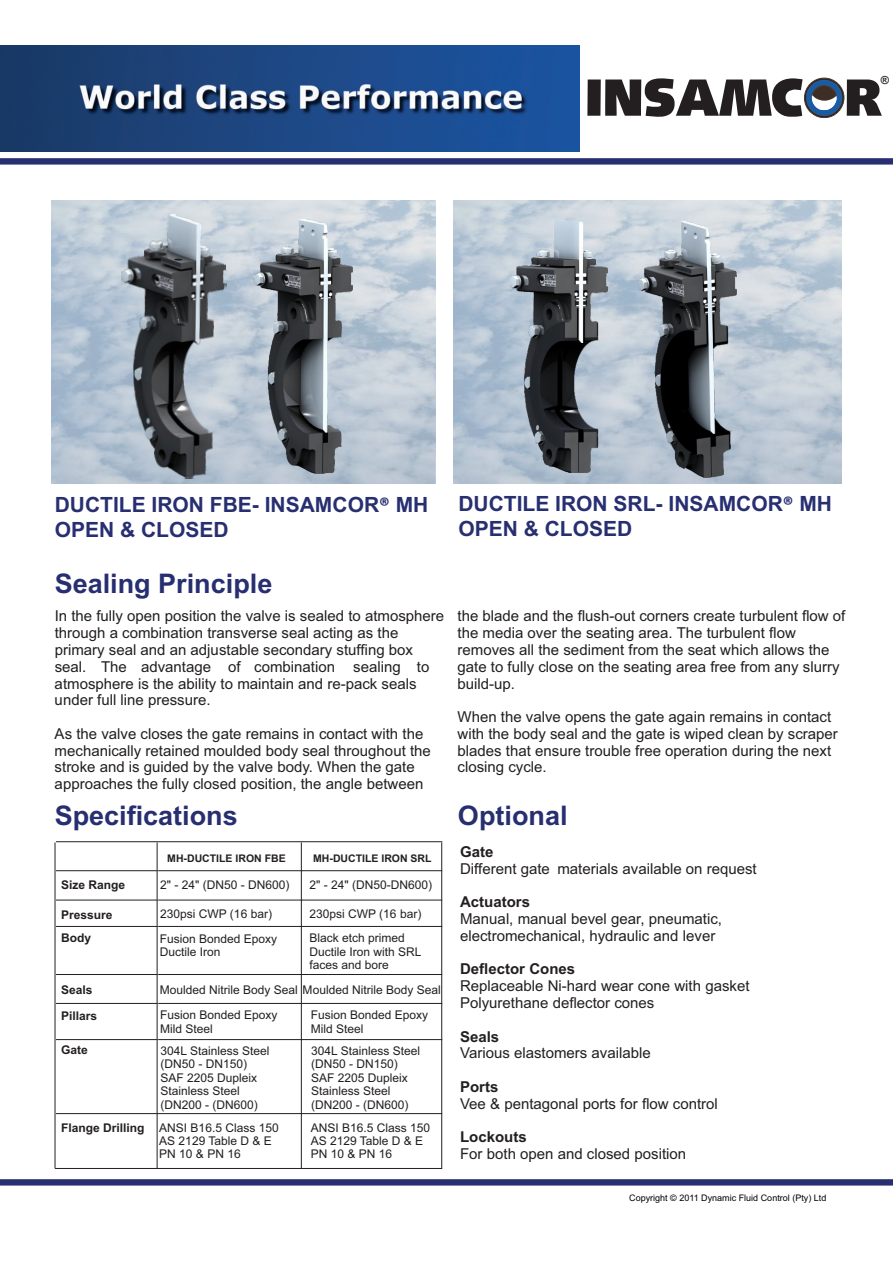
<style>
.page{position:relative;width:893px;height:1262px;background:#fff}
.page>*{position:absolute;margin:0;border:0;box-sizing:border-box;transform-origin:0 0}
.t1{font:700 27px "Arial";color:#272f71}
.t2{font:700 21px/24.6px "Arial";color:#272f71}
.t3{font:15px/16.8px "Arial";color:#231f20}
.t4{font:700 15px "Arial";color:#231f20}
.t5{font:12px/13.4px "Arial";color:#231f20}
.t6{font:700 12px/23.4px "Arial";color:#231f20}
.t7{font:700 11.25px "Arial";color:#231f20}
.t8{font:700 10.5px "Arial";color:#231f20}
.t9{font:9px "Arial";color:#000}
.s1{font-family:"Calibri"}
</style>
<div class="page">
<div style="left:0;top:158px;width:893px;height:7px;background:#272f71"></div>
<div style="left:0;top:1179px;width:893px;height:6px;background:#272f71"></div>
<img style="left:0;top:46px;width:579px;height:105px">
<img style="left:51px;top:201px;width:384px;height:283px">
<img style="left:453px;top:201px;width:388px;height:283px">
<img style="left:121px;top:214px;width:107px;height:265px">
<img style="left:253px;top:219px;width:99px;height:254px">
<svg style="left:54px;top:921px;width:387px;height:7px"></svg>
<svg style="left:54px;top:1107px;width:247px;height:7px"></svg>
<svg style="left:54px;top:1136px;width:247px;height:7px"></svg>
<hr style="left:55px;top:842px;width:1px;height:326px;background:#231f20">
<hr style="left:56px;top:841px;width:386px;height:1px;background:#231f20">
<hr style="left:56px;top:870px;width:101px;height:1px;background:#231f20">
<hr style="left:157px;top:842px;width:1px;height:326px;background:#231f20">
<hr style="left:158px;top:870px;width:144px;height:1px;background:#231f20">
<hr style="left:301px;top:842px;width:1px;height:326px;background:#231f20">
<hr style="left:441px;top:842px;width:1px;height:326px;background:#231f20">
<hr style="left:301px;top:870px;width:141px;height:1px;background:#231f20">
<hr style="left:56px;top:899px;width:101px;height:1px;background:#231f20">
<hr style="left:158px;top:899px;width:144px;height:1px;background:#231f20">
<hr style="left:301px;top:899px;width:141px;height:1px;background:#231f20">
<hr style="left:56px;top:926px;width:101px;height:1px;background:#231f20">
<hr style="left:158px;top:926px;width:144px;height:1px;background:#231f20">
<hr style="left:301px;top:926px;width:141px;height:1px;background:#231f20">
<hr style="left:56px;top:974px;width:101px;height:1px;background:#231f20">
<hr style="left:158px;top:974px;width:144px;height:1px;background:#231f20">
<hr style="left:301px;top:974px;width:141px;height:1px;background:#231f20">
<hr style="left:56px;top:1003px;width:101px;height:1px;background:#231f20">
<hr style="left:158px;top:1003px;width:144px;height:1px;background:#231f20">
<hr style="left:301px;top:1003px;width:141px;height:1px;background:#231f20">
<hr style="left:56px;top:1039px;width:101px;height:1px;background:#231f20">
<hr style="left:158px;top:1039px;width:144px;height:1px;background:#231f20">
<hr style="left:301px;top:1039px;width:141px;height:1px;background:#231f20">
<hr style="left:56px;top:1113px;width:101px;height:1px;background:#231f20">
<hr style="left:157px;top:1113px;width:145px;height:1px;background:#231f20">
<hr style="left:301px;top:1113px;width:141px;height:1px;background:#231f20">
<hr style="left:55px;top:1168px;width:102px;height:1px;background:#231f20">
<hr style="left:156px;top:1168px;width:146px;height:1px;background:#231f20">
<hr style="left:301px;top:1168px;width:141px;height:1px;background:#231f20">
<img style="left:510px;top:220px;width:98px;height:252px">
<img style="left:638px;top:221px;width:98px;height:256px">
<div style="left:587px;top:79px;width:13px;height:37px;background:#231f20"></div>
<svg style="left:605px;top:78px;width:276px;height:40px"></svg>
<p class="t7" style="left:880px;top:76px;width:10px">®</p>
<h2 class="t2" style="left:55px;top:494px;width:375px">DUCTILE IRON FBE- INSAMCOR<span class="s1">®</span> MH<br>OPEN &amp; CLOSED</h2>
<h2 class="t2" style="left:458px;top:493px;width:375px">DUCTILE IRON SRL- INSAMCOR<span class="s1">®</span> MH<br>OPEN &amp; CLOSED</h2>
<h1 class="t1" style="left:55px;top:573px;width:219px">Sealing Principle</h1>
<p class="t3" style="left:55px;top:609px;width:391px">In the fully open position the valve is sealed to atmosphere through a combination transverse seal acting as the primary seal and an adjustable secondary stuffing box seal. The advantage of combination sealing to atmosphere is the ability to maintain and re-pack seals under full line pressure.</p>
<p class="t3" style="left:55px;top:726px;width:378px">As the valve closes the gate remains in contact with the mechanically retained moulded body seal throughout the stroke and is guided by the valve body. When the gate approaches the fully closed position, the angle between</p>
<p class="t3" style="left:457px;top:609px;width:389px">the blade and the flush-out corners create turbulent flow of the media over the seating area. The turbulent flow removes all the sediment from the seat which allows the gate to fully close on the seating area free from any slurry build-up.</p>
<p class="t3" style="left:457px;top:709px;width:382px">When the valve opens the gate again remains in contact with the body seal and the gate is wiped clean by scraper blades that ensure trouble free operation during the next closing cycle.</p>
<h1 class="t1" style="left:55px;top:805px;width:185px">Specifications</h1>
<h1 class="t1" style="left:458px;top:805px;width:111px">Optional</h1>
<p class="t4" style="left:460px;top:846px;width:35px">Gate</p>
<p class="t3" style="left:460px;top:861px;width:298px">Different gate materials available on request</p>
<p class="t4" style="left:460px;top:896px;width:72px">Actuators</p>
<p class="t3" style="left:460px;top:912px;width:263px">Manual, manual bevel gear, pneumatic, electromechanical, hydraulic and lever</p>
<p class="t4" style="left:460px;top:963px;width:117px">Deflector Cones</p>
<p class="t3" style="left:460px;top:979px;width:291px">Replaceable Ni-hard wear cone with gasket<br>Polyurethane deflector cones</p>
<p class="t4" style="left:460px;top:1030px;width:41px">Seals</p>
<p class="t3" style="left:460px;top:1046px;width:192px">Various elastomers available</p>
<p class="t4" style="left:460px;top:1080px;width:40px">Ports</p>
<p class="t3" style="left:460px;top:1096px;width:259px">Vee &amp; pentagonal ports for flow control</p>
<p class="t4" style="left:460px;top:1131px;width:68px">Lockouts</p>
<p class="t3" style="left:460px;top:1146px;width:227px">For both open and closed position</p>
<p class="t8" style="left:167px;top:854px;width:120px">MH-DUCTILE IRON FBE</p>
<p class="t8" style="left:313px;top:854px;width:120px">MH-DUCTILE IRON SRL</p>
<p class="t5" style="left:160px;top:879px;width:131px">2" - 24" (DN50 - DN600)</p>
<p class="t5" style="left:309px;top:879px;width:124px">2" - 24" (DN50-DN600)</p>
<p class="t5" style="left:160px;top:908px;width:113px">230psi CWP (16 bar)</p>
<p class="t5" style="left:309px;top:908px;width:113px">230psi CWP (16 bar)</p>
<p class="t5" style="left:160px;top:933px;width:119px">Fusion Bonded Epoxy<br>Ductile Iron</p>
<p class="t5" style="left:309px;top:932px;width:114px">Black etch primed<br>Ductile Iron with SRL faces and bore</p>
<p class="t5" style="left:160px;top:978px;width:282px;line-height:25.5px">Moulded Nitrile Body Seal Moulded Nitrile Body Seal<br>Fusion Bonded Epoxy</p>
<p class="t5" style="left:160px;top:1023px;width:54px">Mild Steel</p>
<p class="t6" style="left:61px;top:874px;width:66px">Size Range</p>
<p class="t6" style="left:61px;top:904px;width:53px">Pressure<br>Body</p>
<p class="t6" style="left:61px;top:978px;width:38px;line-height:25.5px">Seals<br>Pillars</p>
<p class="t6" style="left:61px;top:1039px;width:28px">Gate</p>
<p class="t5" style="left:311px;top:1009px;width:119px">Fusion Bonded Epoxy<br>Mild Steel</p>
<p class="t5" style="left:160px;top:1045px;width:110px">304L Stainless Steel (DN50 - DN150)<br>SAF 2205 Dupleix<br>Stainless Steel (DN200 - (DN600)</p>
<p class="t5" style="left:159px;top:1121px;width:121px">ANSI B16.5 Class 150<br>AS 2129 Table D &amp; E<br>PN 10 &amp; PN 16</p>
<p class="t5" style="left:311px;top:1121px;width:121px">ANSI B16.5 Class 150<br>AS 2129 Table D &amp; E<br>PN 10 &amp; PN 16</p>
<p class="t5" style="left:311px;top:1045px;width:110px">304L Stainless Steel (DN50 - DN150)<br>SAF 2205 Dupleix<br>Stainless Steel (DN200 - (DN600)</p>
<p class="t6" style="left:61px;top:1116px;width:85px">Flange Drilling</p>
<p class="t9" style="left:629px;top:1194px;width:199px">Copyright © 2011 Dynamic Fluid Control (Pty) Ltd</p>
</div>
